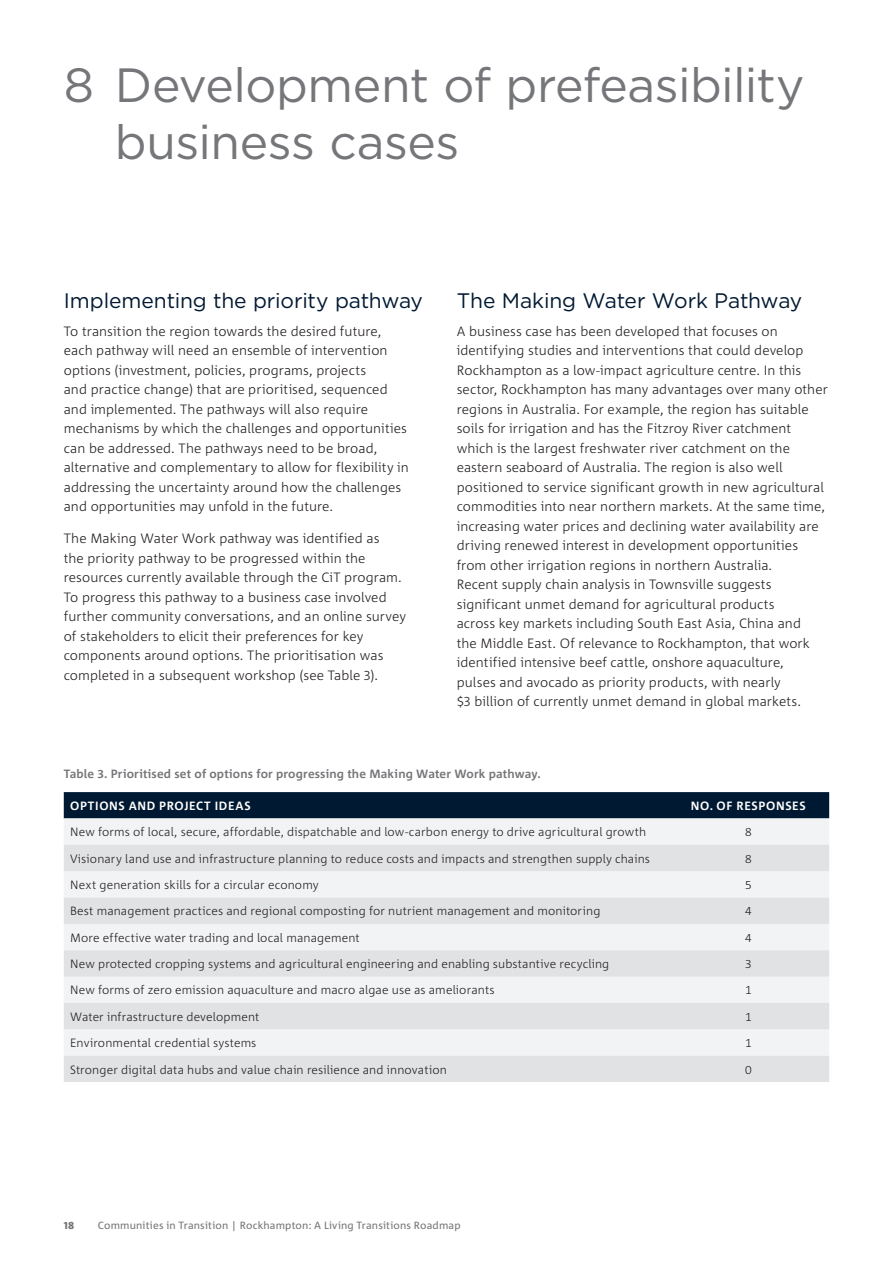
<style>
.page{position:relative;width:893px;height:1263px;background:#fff}
.page>*{position:absolute;margin:0;border:0;box-sizing:border-box;transform-origin:0 0}
.t1{font:48px/57px "Gotham";letter-spacing:-.01em;color:#757679}
.H2_Heading{font:21px "Gotham";letter-spacing:-.005em;color:#001932}
.Body_Copy{font:300 13.5px/19.5px "Corpid C1";letter-spacing:.005em;color:#231f20}
.Table_text_-_light{font:300 12px "Corpid C1";letter-spacing:.01em;color:#231f20}
.H2_Heading-2{font:700 12px "Corpid C1";letter-spacing:.015em;color:#757679}
.Table_header_row_-_L{font:700 12px "Corpid C1";letter-spacing:.055em;color:#fff}
.t2{font:10.5px "Corpid C1";letter-spacing:.015em;color:#757679}
.t3{font:800 10.5px "Corpid C1";color:#757679}
</style>
<div class="page">
<div style="left:64px;top:792px;width:765px;height:26px;background:#001932"></div>
<div style="left:64px;top:818px;width:765px;height:27px;background:#f2f3f4"></div>
<svg style="left:64px;top:845px;width:765px;height:237px;fill:#e1e2e4"></svg>
<p class="t1" style="left:115px;top:56px;width:691px;text-indent:-51px">8 Development of prefeasibility business cases</p>
<h2 class="H2_Heading" style="left:64px;top:287px;width:361px">Implementing the priority pathway</h2>
<p class="Body_Copy" style="left:64px;top:321px;width:347px">To transition the region towards the desired future, each pathway will need an ensemble of intervention options (investment, policies, programs, projects<br>and practice change) that are prioritised, sequenced and implemented. The pathways will also require mechanisms by which the challenges and opportunities can be addressed. The pathways need to be broad, alternative and complementary to allow for flexibility in addressing the uncertainty around how the challenges and opportunities may unfold in the future.</p>
<p class="Body_Copy" style="left:64px;top:529px;width:344px">The Making Water Work pathway was identified as<br>the priority pathway to be progressed within the resources currently available through the CiT program.<br>To progress this pathway to a business case involved further community conversations, and an online survey of stakeholders to elicit their preferences for key components around options. The prioritisation was completed in a subsequent workshop (see Table 3).</p>
<h2 class="H2_Heading" style="left:457px;top:287px;width:347px">The Making Water Work Pathway</h2>
<p class="Body_Copy" style="left:457px;top:321px;width:373px">A business case has been developed that focuses on identifying studies and interventions that could develop Rockhampton as a low-impact agriculture centre. In this sector, Rockhampton has many advantages over many other regions in Australia. For example, the region has suitable soils for irrigation and has the Fitzroy River catchment which is the largest freshwater river catchment on the eastern seaboard of Australia. The region is also well positioned to service significant growth in new agricultural commodities into near northern markets. At the same time, increasing water prices and declining water availability are driving renewed interest in development opportunities from other irrigation regions in northern Australia.<br>Recent supply chain analysis in Townsville suggests significant unmet demand for agricultural products<br>across key markets including South East Asia, China and<br>the Middle East. Of relevance to Rockhampton, that work identified intensive beef cattle, onshore aquaculture,<br>pulses and avocado as priority products, with nearly<br>$3 billion of currently unmet demand in global markets.</p>
<h2 class="H2_Heading-2" style="left:64px;top:766px;width:479px">Table 3. Prioritised set of options for progressing the Making Water Work pathway.</h2>
<p class="Table_header_row_-_L" style="left:70px;top:798px;width:182px">OPTIONS AND PROJECT IDEAS</p>
<p class="Table_header_row_-_L" style="left:691px;top:798px;width:117px">NO. OF RESPONSES</p>
<p class="Table_text_-_light" style="left:70px;top:824px;width:578px">New forms of local, secure, affordable, dispatchable and low-carbon energy to drive agricultural growth</p>
<p class="Table_text_-_light" style="left:745px;top:824px;width:8px">8</p>
<p class="Table_text_-_light" style="left:70px;top:851px;width:581px">Visionary land use and infrastructure planning to reduce costs and impacts and strengthen supply chains</p>
<p class="Table_text_-_light" style="left:745px;top:851px;width:8px">8</p>
<p class="Table_text_-_light" style="left:70px;top:877px;width:250px">Next generation skills for a circular economy</p>
<p class="Table_text_-_light" style="left:745px;top:877px;width:8px">5</p>
<p class="Table_text_-_light" style="left:70px;top:904px;width:532px">Best management practices and regional composting for nutrient management and monitoring</p>
<p class="Table_text_-_light" style="left:745px;top:904px;width:8px">4</p>
<p class="Table_text_-_light" style="left:70px;top:930px;width:291px">More effective water trading and local management</p>
<p class="Table_text_-_light" style="left:745px;top:930px;width:8px">4</p>
<p class="Table_text_-_light" style="left:70px;top:956px;width:541px">New protected cropping systems and agricultural engineering and enabling substantive recycling</p>
<p class="Table_text_-_light" style="left:745px;top:956px;width:8px">3</p>
<p class="Table_text_-_light" style="left:70px;top:983px;width:426px">New forms of zero emission aquaculture and macro algae use as ameliorants</p>
<p class="Table_text_-_light" style="left:745px;top:983px;width:8px">1</p>
<p class="Table_text_-_light" style="left:70px;top:1009px;width:191px">Water infrastructure development</p>
<p class="Table_text_-_light" style="left:745px;top:1009px;width:8px">1</p>
<p class="Table_text_-_light" style="left:70px;top:1035px;width:188px">Environmental credential systems</p>
<p class="Table_text_-_light" style="left:745px;top:1035px;width:8px">1</p>
<p class="Table_text_-_light" style="left:70px;top:1062px;width:378px">Stronger digital data hubs and value chain resilience and innovation</p>
<p class="Table_text_-_light" style="left:745px;top:1062px;width:8px">0</p>
<p class="t3" style="left:64px;top:1218px;width:12px">18</p>
<p class="t2" style="left:98px;top:1218px;width:364px">Communities in Transition | Rockhampton: A Living Transitions Roadmap</p>
</div>
